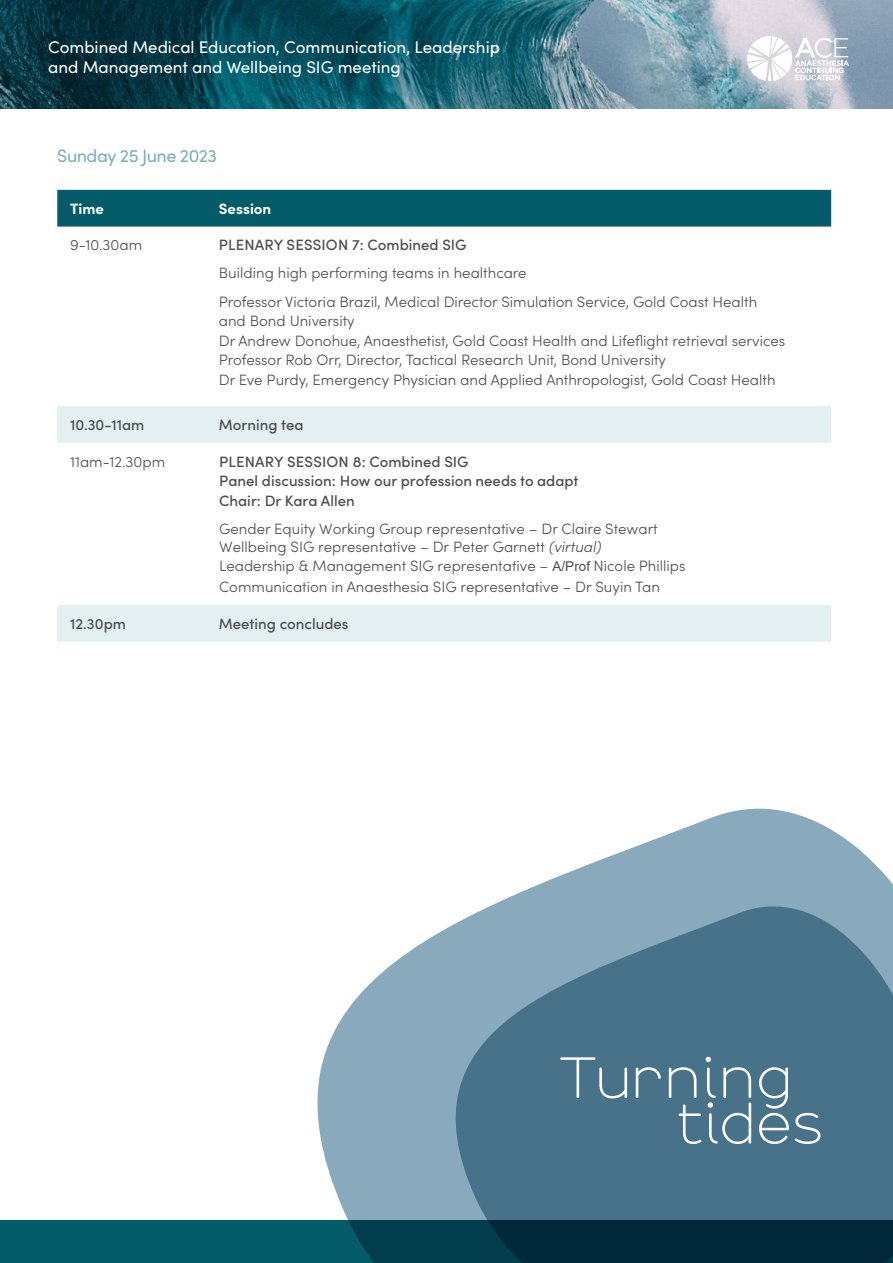
<style>
.page{position:relative;width:893px;height:1263px;background:#fff}
.page>*{position:absolute;margin:0;border:0;box-sizing:border-box;transform-origin:0 0}
.t1{font:61.95px/45.6px "Arbotek Light Rounded";color:#fff}
.t2{font:18px "Sofia Pro";letter-spacing:-.03em;color:#7aafbd}
.t3{font:16.95px/19.8px "Sofia Pro";color:#fff}
.t4{font:300 15px/19.5px "Sofia Pro";color:#4d4d4f}
.t5{font:500 15px/19.5px "Sofia Pro";color:#4d4d4f}
.t6{font:700 15px "Sofia Pro";color:#fff}
.s1{font-style:italic}
.s2{font-family:"Arial";font-weight:400;font-size:13.5px}
</style>
<div class="page">
<img style="left:0;top:1px;width:893px;height:107px">
<svg style="left:747px;top:36px;width:102px;height:45px"></svg>
<div style="left:57px;top:190px;width:774px;height:36px;background:#045c6a"></div>
<svg style="left:57px;top:406px;width:774px;height:236px"></svg>
<hr style="left:57px;top:226px;width:149px;height:1px;background:#939598">
<hr style="left:206px;top:226px;width:625px;height:1px;background:#939598">
<div style="left:0;top:1220px;width:893px;height:43px;background:#045c6a"></div>
<svg style="left:317px;top:808px;width:576px;height:455px"></svg>
<p class="t3" style="left:48px;top:36px;width:453px">Combined Medical Education, Communication, Leadership and Management and Wellbeing SIG meeting</p>
<p class="t2" style="left:57px;top:143px;width:161px">Sunday 25 June 2023</p>
<p class="t6" style="left:70px;top:197px;width:35px">Time</p>
<p class="t6" style="left:219px;top:197px;width:54px">Session</p>
<p class="t4" style="left:70px;top:235px;width:74px">9-10.30am</p>
<p class="t5" style="left:219px;top:235px;width:249px">PLENARY SESSION 7: Combined SIG</p>
<p class="t4" style="left:219px;top:258px;width:540px;line-height:28px">Building high performing teams in healthcare<br>Professor Victoria Brazil, Medical Director Simulation Service, Gold Coast Health</p>
<p class="t4" style="left:219px;top:310px;width:568px">and Bond University<br>Dr Andrew Donohue, Anaesthetist, Gold Coast Health and Lifeflight retrieval services Professor Rob Orr, Director, Tactical Research Unit, Bond University<br>Dr Eve Purdy, Emergency Physician and Applied Anthropologist, Gold Coast Health</p>
<p class="t5" style="left:70px;top:414px;width:76px">10.30-11am</p>
<p class="t5" style="left:219px;top:414px;width:86px">Morning tea</p>
<p class="t4" style="left:70px;top:451px;width:97px">11am-12.30pm</p>
<p class="t5" style="left:219px;top:451px;width:361px">PLENARY SESSION 8: Combined SIG<br>Panel discussion: How our profession needs to adapt<br>Chair: Dr Kara Allen</p>
<p class="t4" style="left:219px;top:518px;width:468px">Gender Equity Working Group representative – Dr Claire Stewart Wellbeing SIG representative – Dr Peter Garnett <span class="s1">(virtual)<br></span>Leadership &amp; Management SIG representative – <span class="s2">A/Prof</span> Nicole Phillips Communication in Anaesthesia SIG representative – Dr Suyin Tan</p>
<p class="t5" style="left:70px;top:613px;width:57px">12.30pm</p>
<p class="t5" style="left:219px;top:613px;width:131px">Meeting concludes</p>
<h1 class="t1" style="left:677px;top:1055px;width:148px;text-indent:-119px">Turning tides</h1>
</div>
